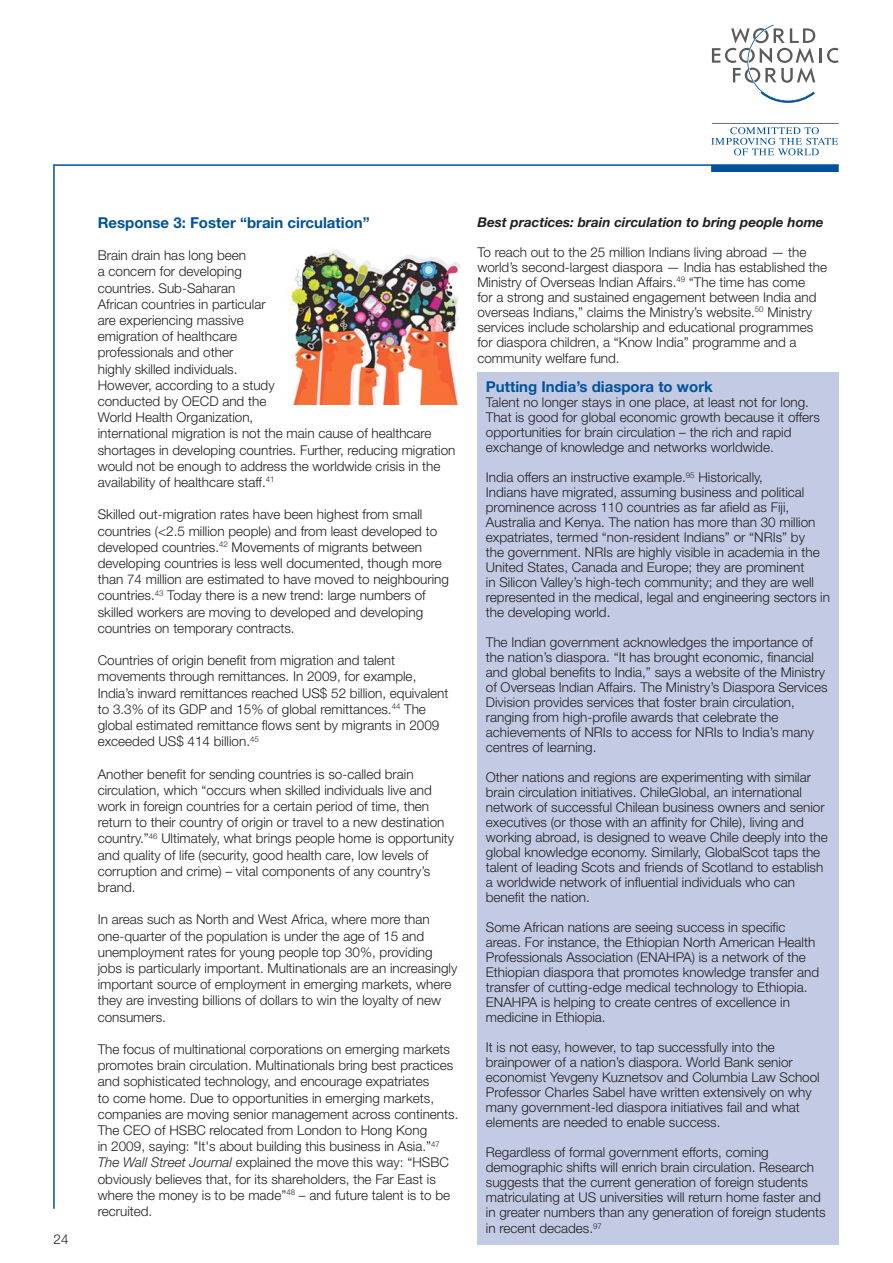
<style>
.page{position:relative;width:893px;height:1263px;background:#fff}
.page>*{position:absolute;margin:0;border:0;box-sizing:border-box;transform-origin:0 0}
.t1{font:700 15px "Helvetica Neue";color:#01529a}
.t2{font:300 13.5px/16.2px "Helvetica Neue";color:#231f20}
.t3{font:italic 700 13.5px "Helvetica Neue";color:#231f20}
.s1{font-style:italic}
</style>
<div class="page">
<hr style="left:712px;top:123px;width:127px;height:1px;background:#6c6d70">
<svg style="left:711px;top:127px;width:127px;height:28px"></svg>
<hr style="left:819px;top:48px;width:3px;height:15px;background:#5a5a5d">
<svg style="left:827px;top:48px;width:12px;height:15px"></svg>
<svg style="left:712px;top:25px;width:103px;height:78px"></svg>
<hr style="left:54px;top:164px;width:785px;height:2px;background:#01529a">
<div style="left:711px;top:165px;width:128px;height:7px;background:#01529a"></div>
<hr style="left:53px;top:164px;width:2px;height:1045px;background:#01529a">
<img style="left:289px;top:249px;width:170px;height:155px">
<div style="left:477px;top:372px;width:362px;height:873px;background:#c3cbe4"></div>
<p class="t2" style="left:54px;top:1230px;width:17px">24</p>
<p class="t1" style="left:98px;top:213px;width:273px">Response 3: Foster “brain circulation”</p>
<p class="t2" style="left:98px;top:247px;width:359px">Brain drain has long been<br>a concern for developing<br>countries. Sub-Saharan<br>African countries in particular<br>are experiencing massive<br>emigration of healthcare<br>professionals and other<br>highly skilled individuals.<br>However, according to a study<br>conducted by OECD and the<br>World Health Organization,<br>international migration is not the main cause of healthcare shortages in developing countries. Further, reducing migration would not be enough to address the worldwide crisis in the availability of healthcare staff.<sup>41</sup></p>
<p class="t2" style="left:98px;top:506px;width:353px">Skilled out-migration rates have been highest from small countries (&lt;2.5 million people) and from least developed to developed countries.<sup>42</sup> Movements of migrants between developing countries is less well documented, though more than 74 million are estimated to have moved to neighbouring countries.<sup>43</sup> Today there is a new trend: large numbers of skilled workers are moving to developed and developing countries on temporary contracts.</p>
<p class="t2" style="left:98px;top:652px;width:352px">Countries of origin benefit from migration and talent movements through remittances. In 2009, for example, India’s inward remittances reached US$ 52 billion, equivalent to 3.3% of its GDP and 15% of global remittances.<sup>44</sup> The global estimated remittance flows sent by migrants in 2009 exceeded US$ 414 billion.<sup>45</sup></p>
<p class="t2" style="left:98px;top:765px;width:358px">Another benefit for sending countries is so-called brain circulation, which “occurs when skilled individuals live and work in foreign countries for a certain period of time, then return to their country of origin or travel to a new destination country.”<sup>46</sup> Ultimately, what brings people home is opportunity and quality of life (security, good health care, low levels of corruption and crime) – vital components of any country’s brand.</p>
<p class="t2" style="left:98px;top:911px;width:361px">In areas such as North and West Africa, where more than one-quarter of the population is under the age of 15 and unemployment rates for young people top 30%, providing jobs is particularly important. Multinationals are an increasingly important source of employment in emerging markets, where they are investing billions of dollars to win the loyalty of new consumers.</p>
<p class="t2" style="left:98px;top:1041px;width:362px">The focus of multinational corporations on emerging markets promotes brain circulation. Multinationals bring best practices and sophisticated technology, and encourage expatriates<br>to come home. Due to opportunities in emerging markets, companies are moving senior management across continents.<br>The CEO of HSBC relocated from London to Hong Kong<br>in 2009, saying: "It's about building this business in Asia.”<sup>47<br></sup><span class="s1">The Wall Street Journal</span> explained the move this way: “HSBC obviously believes that, for its shareholders, the Far East is where the money is to be made”<sup>48</sup> – and future talent is to be recruited.</p>
<p class="t3" style="left:477px;top:213px;width:348px">Best practices: brain circulation to bring people home</p>
<p class="t2" style="left:477px;top:244px;width:351px;line-height:15.1px">To reach out to the 25 million Indians living abroad — the world’s second-largest diaspora — India has established the Ministry of Overseas Indian Affairs.<sup>49</sup> “The time has come<br>for a strong and sustained engagement between India and overseas Indians,” claims the Ministry’s website.<sup>50</sup> Ministry services include scholarship and educational programmes for diaspora children, a “Know India” programme and a community welfare fund.</p>
<p class="t1" style="left:486px;top:378px;width:228px">Putting India’s diaspora to work</p>
<p class="t2" style="left:486px;top:395px;width:336px;line-height:15px">Talent no longer stays in one place, at least not for long.<br>That is good for global economic growth because it offers opportunities for brain circulation – the rich and rapid exchange of knowledge and networks worldwide.</p>
<p class="t2" style="left:486px;top:470px;width:346px;line-height:15px">India offers an instructive example.<sup>95</sup> Historically,<br>Indians have migrated, assuming business and political prominence across 110 countries as far afield as Fiji, Australia and Kenya. The nation has more than 30 million expatriates, termed “non-resident Indians” or “NRIs” by<br>the government. NRIs are highly visible in academia in the United States, Canada and Europe; they are prominent<br>in Silicon Valley’s high-tech community; and they are well represented in the medical, legal and engineering sectors in the developing world.</p>
<p class="t2" style="left:486px;top:635px;width:343px;line-height:15px">The Indian government acknowledges the importance of the nation’s diaspora. “It has brought economic, financial and global benefits to India,” says a website of the Ministry of Overseas Indian Affairs. The Ministry’s Diaspora Services Division provides services that foster brain circulation, ranging from high-profile awards that celebrate the achievements of NRIs to access for NRIs to India’s many centres of learning.</p>
<p class="t2" style="left:486px;top:770px;width:343px;line-height:15px">Other nations and regions are experimenting with similar brain circulation initiatives. ChileGlobal, an international network of successful Chilean business owners and senior executives (or those with an affinity for Chile), living and working abroad, is designed to weave Chile deeply into the global knowledge economy. Similarly, GlobalScot taps the talent of leading Scots and friends of Scotland to establish a worldwide network of influential individuals who can benefit the nation.</p>
<p class="t2" style="left:486px;top:920px;width:335px;line-height:15px">Some African nations are seeing success in specific areas. For instance, the Ethiopian North American Health Professionals Association (ENAHPA) is a network of the Ethiopian diaspora that promotes knowledge transfer and transfer of cutting-edge medical technology to Ethiopia.<br>ENAHPA is helping to create centres of excellence in medicine in Ethiopia.</p>
<p class="t2" style="left:486px;top:1040px;width:335px;line-height:15px">It is not easy, however, to tap successfully into the brainpower of a nation’s diaspora. World Bank senior economist Yevgeny Kuznetsov and Columbia Law School Professor Charles Sabel have written extensively on why many government-led diaspora initiatives fail and what elements are needed to enable success.</p>
<p class="t2" style="left:486px;top:1144px;width:341px;line-height:15.3px">Regardless of formal government efforts, coming demographic shifts will enrich brain circulation. Research suggests that the current generation of foreign students matriculating at US universities will return home faster and in greater numbers than any generation of foreign students in recent decades.<sup>97</sup></p>
</div>
